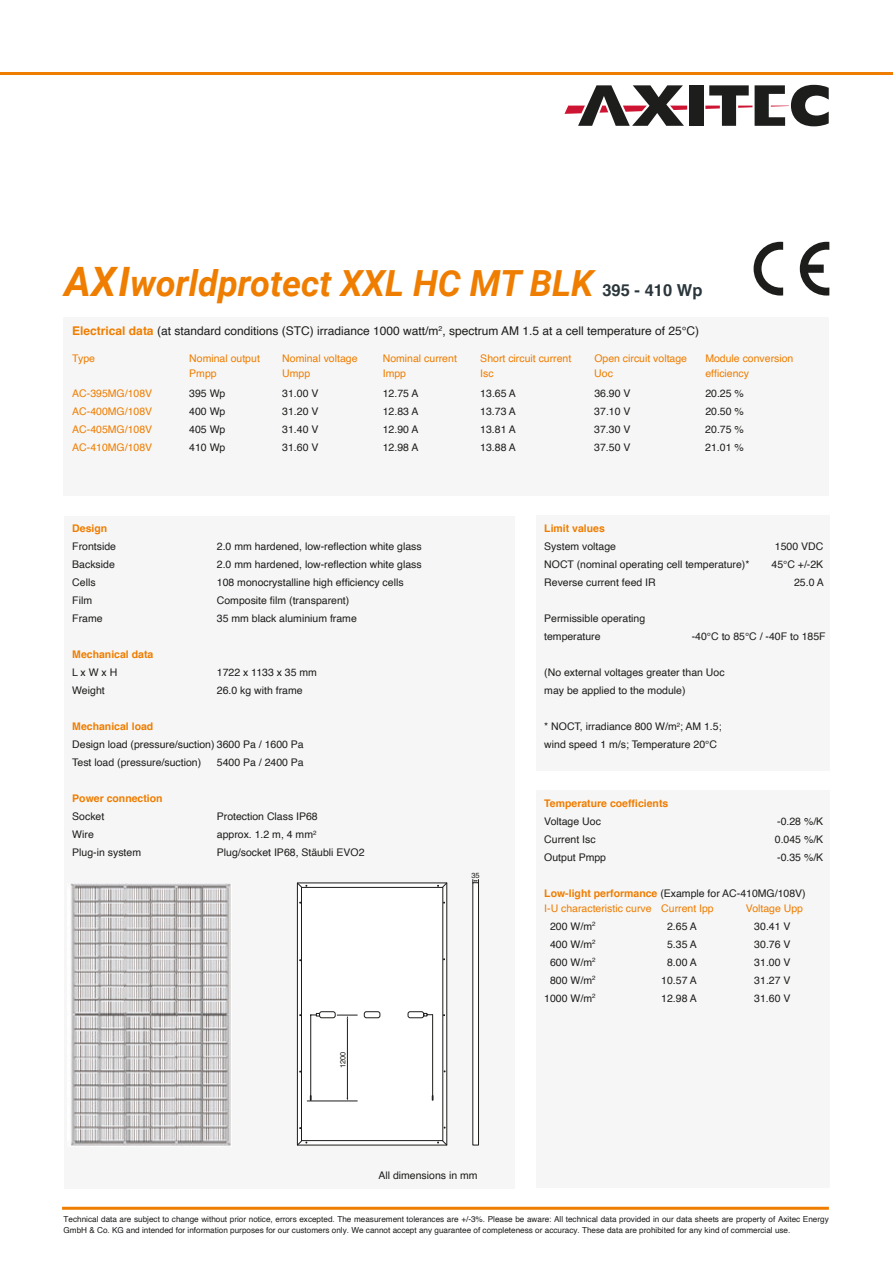
<style>
.page{position:relative;width:893px;height:1263px;background:#fff}
.page>*{position:absolute;margin:0;border:0;box-sizing:border-box;transform-origin:0 0}
.t1{font:italic 700 36px "Roboto";color:#ef7d00}
.t2{font:12px "Helvetica";color:#1d1d1b}
.t3{font:10.5px/18px "Helvetica";color:#1d1d1b}
.t4{font:10.5px/15px "Helvetica";color:#ef7d00}
.t5{font:700 10.5px "Helvetica";color:#ef7d00}
.t6{font:8.25px/10.5px "Helvetica";color:#1d1d1b}
.t7{font:7.5px "Helvetica";color:#1d1d1b}
.s1{font-size:40.5px}
.s2{font-family:"Helvetica";font-style:normal;font-size:16.5px;color:#2a363b}
.s3{font-weight:700;color:#ef7d00}
.s4{font-weight:700}
.s5{color:#1d1d1b}
</style>
<div class="page">
<div style="left:64px;top:516px;width:450px;height:672px;background:#f6f6f6"></div>
<div style="left:64px;top:317px;width:765px;height:179px;background:#f6f6f6"></div>
<div style="left:536px;top:790px;width:293px;height:398px;background:#f6f6f6"></div>
<div style="left:536px;top:516px;width:293px;height:255px;background:#f6f6f6"></div>
<svg style="left:754px;top:242px;width:29px;height:54px"></svg>
<svg style="left:800px;top:242px;width:29px;height:54px"></svg>
<hr style="left:62px;top:1207px;width:767px;height:3px;background:#ef7d00">
<hr style="left:0;top:72px;width:893px;height:3px;background:#ef7d00">
<div style="left:689px;top:85px;width:14px;height:41px;background:#1d1d1b"></div>
<svg style="left:564px;top:85px;width:123px;height:41px"></svg>
<svg style="left:705px;top:85px;width:124px;height:41px"></svg>
<img style="left:70px;top:883px;width:161px;height:263px">
<svg style="left:473px;top:883px;width:6px;height:262px;fill:#fff"></svg>
<svg style="left:473px;top:879px;width:6px;height:4px"></svg>
<div style="left:297px;top:882px;width:150px;height:263px;background:#fff"></div>
<h1 class="t1" style="left:65px;top:258px;width:639px"><span class="s1">AXI</span>worldprotect XXL HC MT BLK <span class="s2">395 - 410 Wp</span></h1>
<p class="t2" style="left:72px;top:321px;width:628px"><span class="s3">Electrical data</span> (at standard conditions (STC) irradiance 1000 watt/m<sup>2</sup>, spectrum AM 1.5 at a cell temperature of 25°C)</p>
<p class="t4" style="left:72px;top:351px;width:24px">Type</p>
<p class="t4" style="left:189px;top:351px;width:72px">Nominal output</p>
<p class="t4" style="left:282px;top:351px;width:77px">Nominal voltage</p>
<p class="t4" style="left:383px;top:351px;width:76px">Nominal current</p>
<p class="t4" style="left:480px;top:351px;width:93px">Short circuit current</p>
<p class="t4" style="left:594px;top:351px;width:94px">Open circuit voltage</p>
<p class="t4" style="left:705px;top:351px;width:90px">Module conversion</p>
<p class="t4" style="left:189px;top:366px;width:29px">Pmpp</p>
<p class="t4" style="left:282px;top:366px;width:30px">Umpp</p>
<p class="t4" style="left:383px;top:366px;width:25px">Impp</p>
<p class="t4" style="left:480px;top:366px;width:15px">Isc</p>
<p class="t4" style="left:594px;top:366px;width:20px">Uoc</p>
<p class="t4" style="left:705px;top:366px;width:45px">efficiency</p>
<p class="t4" style="left:72px;top:386px;width:81px">AC-395MG/108V</p>
<p class="t3" style="left:189px;top:385px;width:38px">395 Wp</p>
<p class="t3" style="left:282px;top:385px;width:38px">31.00 V</p>
<p class="t3" style="left:383px;top:385px;width:37px">12.75 A</p>
<p class="t3" style="left:480px;top:385px;width:37px">13.65 A</p>
<p class="t3" style="left:594px;top:385px;width:38px">36.90 V</p>
<p class="t3" style="left:705px;top:385px;width:40px">20.25 %</p>
<p class="t4" style="left:72px;top:404px;width:81px">AC-400MG/108V</p>
<p class="t3" style="left:189px;top:403px;width:38px">400 Wp</p>
<p class="t3" style="left:282px;top:403px;width:38px">31.20 V</p>
<p class="t3" style="left:383px;top:403px;width:37px">12.83 A</p>
<p class="t3" style="left:480px;top:403px;width:37px">13.73 A</p>
<p class="t3" style="left:594px;top:403px;width:38px">37.10 V</p>
<p class="t3" style="left:705px;top:403px;width:40px">20.50 %</p>
<p class="t4" style="left:72px;top:422px;width:81px">AC-405MG/108V</p>
<p class="t3" style="left:189px;top:421px;width:38px">405 Wp</p>
<p class="t3" style="left:282px;top:421px;width:38px">31.40 V</p>
<p class="t3" style="left:383px;top:421px;width:37px">12.90 A</p>
<p class="t3" style="left:480px;top:421px;width:37px">13.81 A</p>
<p class="t3" style="left:594px;top:421px;width:38px">37.30 V</p>
<p class="t3" style="left:705px;top:421px;width:40px">20.75 %</p>
<p class="t4" style="left:72px;top:440px;width:81px">AC-410MG/108V</p>
<p class="t3" style="left:189px;top:439px;width:38px">410 Wp</p>
<p class="t3" style="left:282px;top:439px;width:38px">31.60 V</p>
<p class="t3" style="left:383px;top:439px;width:37px">12.98 A</p>
<p class="t3" style="left:480px;top:439px;width:37px">13.88 A</p>
<p class="t3" style="left:594px;top:439px;width:38px">37.50 V</p>
<p class="t3" style="left:705px;top:439px;width:40px">21.01 %</p>
<p class="t5" style="left:72px;top:520px;width:37px">Design</p>
<p class="t3" style="left:72px;top:538px;width:45px">Frontside</p>
<p class="t3" style="left:217px;top:538px;width:206px">2.0 mm hardened, low-reflection white glass</p>
<p class="t3" style="left:72px;top:556px;width:44px">Backside</p>
<p class="t3" style="left:217px;top:556px;width:206px">2.0 mm hardened, low-reflection white glass</p>
<p class="t3" style="left:72px;top:574px;width:25px">Cells</p>
<p class="t3" style="left:217px;top:574px;width:188px">108 monocrystalline high efficiency cells</p>
<p class="t3" style="left:72px;top:592px;width:21px">Film</p>
<p class="t3" style="left:217px;top:592px;width:134px">Composite film (transparent)</p>
<p class="t3" style="left:72px;top:610px;width:32px">Frame</p>
<p class="t3" style="left:217px;top:610px;width:142px">35 mm black aluminium frame</p>
<p class="t5" style="left:72px;top:646px;width:83px">Mechanical data</p>
<p class="t3" style="left:72px;top:664px;width:47px">L x W x H</p>
<p class="t3" style="left:217px;top:664px;width:102px">1722 x 1133 x 35 mm</p>
<p class="t3" style="left:72px;top:682px;width:34px">Weight</p>
<p class="t3" style="left:217px;top:682px;width:87px">26.0 kg with frame</p>
<p class="t5" style="left:72px;top:718px;width:83px">Mechanical load</p>
<p class="t3" style="left:72px;top:736px;width:233px">Design load (pressure/suction) 3600 Pa / 1600 Pa<br>Test load (pressure/suction)</p>
<p class="t3" style="left:217px;top:754px;width:88px">5400 Pa / 2400 Pa</p>
<p class="t5" style="left:72px;top:790px;width:92px">Power connection</p>
<p class="t3" style="left:72px;top:808px;width:34px">Socket</p>
<p class="t3" style="left:217px;top:808px;width:102px">Protection Class IP68</p>
<p class="t3" style="left:72px;top:826px;width:23px">Wire</p>
<p class="t3" style="left:217px;top:826px;width:101px">approx. 1.2 m, 4 mm<sup>2</sup></p>
<p class="t3" style="left:72px;top:844px;width:70px">Plug-in system</p>
<p class="t3" style="left:217px;top:844px;width:149px">Plug/socket IP68, Stäubli EVO2</p>
<p class="t7" style="left:471px;top:869px;width:10px">35</p>
<p class="t7" style="left:337px;top:1068px;width:18px;rotate:-90deg">1200</p>
<p class="t5" style="left:544px;top:520px;width:62px">Limit values</p>
<p class="t3" style="left:544px;top:538px;width:73px">System voltage</p>
<p class="t3" style="left:775px;top:538px;width:50px">1500 VDC</p>
<p class="t3" style="left:544px;top:556px;width:207px">NOCT (nominal operating cell temperature)*</p>
<p class="t3" style="left:771px;top:556px;width:53px">45°C +/-2K</p>
<p class="t3" style="left:544px;top:574px;width:113px">Reverse current feed IR</p>
<p class="t3" style="left:794px;top:574px;width:31px">25.0 A</p>
<p class="t3" style="left:544px;top:610px;width:102px">Permissible operating temperature</p>
<p class="t3" style="left:692px;top:628px;width:135px">-40°C to 85°C / -40F to 185F</p>
<p class="t3" style="left:544px;top:664px;width:182px">(No external voltages greater than Uoc may be applied to the module)</p>
<p class="t3" style="left:544px;top:718px;width:179px">* NOCT, irradiance 800 W/m<sup>2</sup>; AM 1.5; wind speed 1 m/s; Temperature 20°C</p>
<p class="t5" style="left:544px;top:795px;width:126px">Temperature coefficients</p>
<p class="t3" style="left:544px;top:812px;width:58px">Voltage Uoc</p>
<p class="t3" style="left:777px;top:812px;width:48px">-0.28 %/K</p>
<p class="t3" style="left:544px;top:830px;width:53px">Current Isc</p>
<p class="t3" style="left:775px;top:830px;width:50px">0.045 %/K</p>
<p class="t3" style="left:544px;top:848px;width:63px">Output Pmpp</p>
<p class="t3" style="left:777px;top:848px;width:48px">-0.35 %/K</p>
<p class="t4" style="left:544px;top:886px;width:263px"><span class="s4">Low-light performance</span> <span class="s5">(Example for AC-410MG/108V)<br></span>I-U characteristic curve Current Ipp</p>
<p class="t4" style="left:746px;top:901px;width:59px">Voltage Upp</p>
<p class="t3" style="left:550px;top:917px;width:47px">200 W/m<sup>2</sup></p>
<p class="t3" style="left:667px;top:917px;width:31px">2.65 A</p>
<p class="t3" style="left:754px;top:917px;width:38px">30.41 V</p>
<p class="t3" style="left:550px;top:935px;width:47px">400 W/m<sup>2</sup></p>
<p class="t3" style="left:667px;top:935px;width:31px">5.35 A</p>
<p class="t3" style="left:754px;top:935px;width:38px">30.76 V</p>
<p class="t3" style="left:550px;top:953px;width:47px">600 W/m<sup>2</sup></p>
<p class="t3" style="left:667px;top:953px;width:31px">8.00 A</p>
<p class="t3" style="left:754px;top:953px;width:38px">31.00 V</p>
<p class="t3" style="left:550px;top:971px;width:47px">800 W/m<sup>2</sup></p>
<p class="t3" style="left:661px;top:971px;width:37px">10.57 A</p>
<p class="t3" style="left:754px;top:971px;width:38px">31.27 V</p>
<p class="t3" style="left:544px;top:989px;width:53px">1000 W/m<sup>2</sup></p>
<p class="t3" style="left:661px;top:989px;width:37px">12.98 A</p>
<p class="t3" style="left:754px;top:989px;width:38px">31.60 V</p>
<p class="t3" style="left:378px;top:1166px;width:101px">All dimensions in mm</p>
<p class="t6" style="left:64px;top:1214px;width:767px">Technical data are subject to change without prior notice, errors excepted. The measurement tolerances are +/-3%. Please be aware: All technical data provided in our data sheets are property of Axitec Energy<br>GmbH &amp; Co. KG and intended for information purposes for our customers only. ‪We cannot accept any guarantee of completeness or accuracy. These data are prohibited for any kind of commercial use.</p>
</div>
